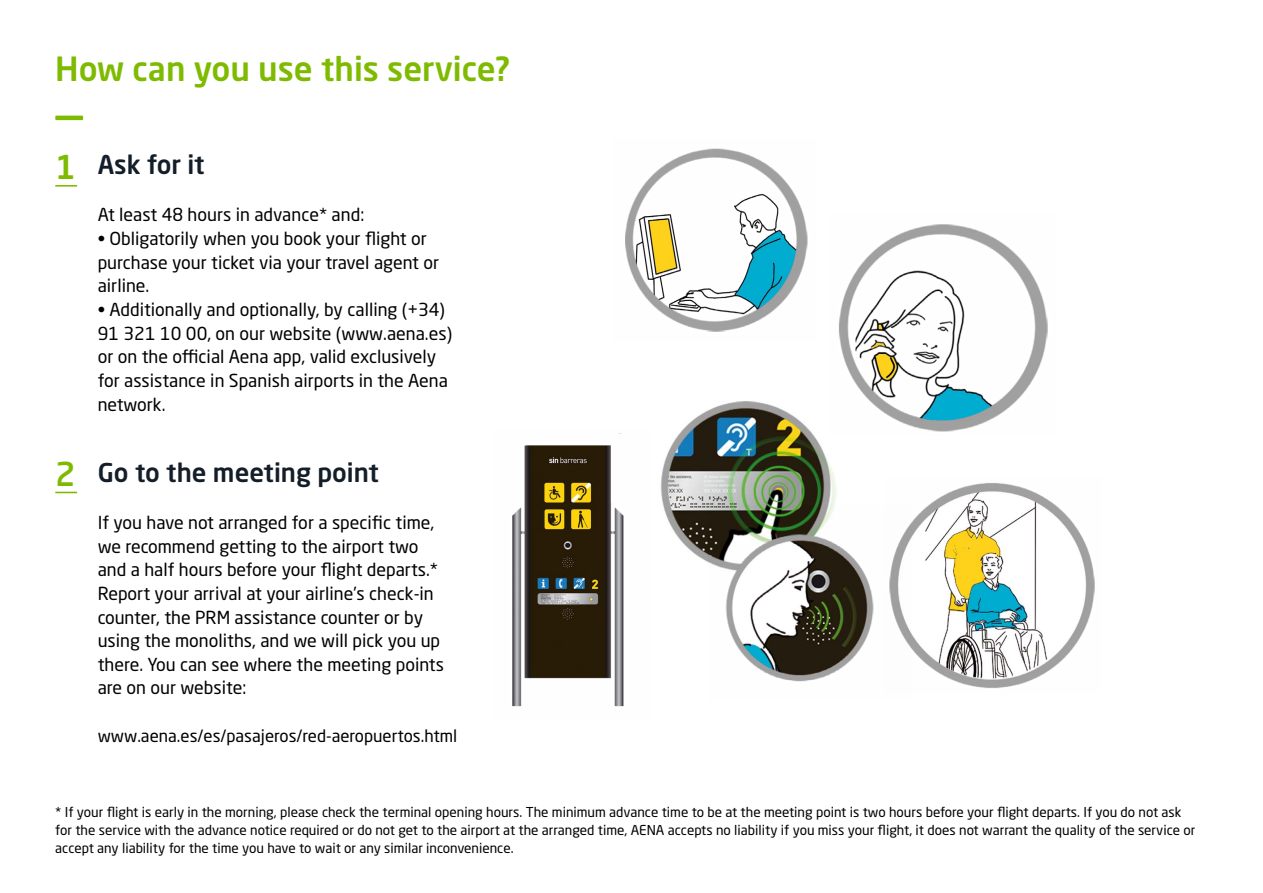
<style>
.page{position:relative;width:1263px;height:893px;background:#fff}
.page>*{position:absolute;margin:0;border:0;box-sizing:border-box;transform-origin:0 0}
.t1{font:500 33px "Neo Sans Std";color:#7ebb00}
.t2{font:500 32.55px "Neo Sans Std";color:#7ebb00}
.t3{font:500 25.65px "Neo Sans Std";color:#141e29}
.t4{font:17.7px/23.7px "Neo Sans Std";color:#000}
.t5{font:16.8px "Neo Sans Std";color:#000}
.t6{font:13.5px/18px "Neo Sans Std";color:#000}
</style>
<div class="page">
<svg style="left:55px;top:116px;width:28px;height:4px"></svg>
<svg style="left:55px;top:185px;width:22px;height:2px"></svg>
<svg style="left:55px;top:492px;width:22px;height:1px"></svg>
<img style="left:512px;top:433px;width:112px;height:274px">
<img style="left:660px;top:401px;width:177px;height:161px">
<img style="left:911px;top:482px;width:184px;height:207px">
<img style="left:707px;top:505px;width:204px;height:177px">
<img style="left:828px;top:224px;width:220px;height:212px">
<img style="left:625px;top:148px;width:183px;height:184px">
<h1 class="t1" style="left:55px;top:48px;width:456px">How can you use this service?</h1>
<h2 class="t2" style="left:55px;top:147px;width:22px">1</h2>
<h2 class="t2" style="left:55px;top:453px;width:22px">2</h2>
<h3 class="t3" style="left:98px;top:148px;width:109px">Ask for it</h3>
<p class="t4" style="left:98px;top:203px;width:268px">At least 48 hours in advance* and:</p>
<p class="t4" style="left:98px;top:226px;width:343px">• Obligatorily when you book your flight or purchase your ticket via your travel agent or airline.</p>
<p class="t4" style="left:98px;top:297px;width:356px">• Additionally and optionally, by calling (+34)<br>91 321 10 00, on our website (www.aena.es) or on the official Aena app, valid exclusively for assistance in Spanish airports in the Aena network.</p>
<h3 class="t3" style="left:98px;top:456px;width:283px">Go to the meeting point</h3>
<p class="t4" style="left:98px;top:510px;width:348px">If you have not arranged for a specific time, we recommend getting to the airport two and a half hours before your flight departs.* Report your arrival at your airline’s check-in counter, the PRM assistance counter or by using the monoliths, and we will pick you up there. You can see where the meeting points are on our website:</p>
<p class="t5" style="left:98px;top:726px;width:361px">www.aena.es/es/pasajeros/red-aeropuertos.html</p>
<p class="t6" style="left:55px;top:803px;width:1142px">* If your flight is early in the morning, please check the terminal opening hours. The minimum advance time to be at the meeting point is two hours before your flight departs. If you do not ask for the service with the advance notice required or do not get to the airport at the arranged time, AENA accepts no liability if you miss your flight, it does not warrant the quality of the service or accept any liability for the time you have to wait or any similar inconvenience.</p>
</div>
